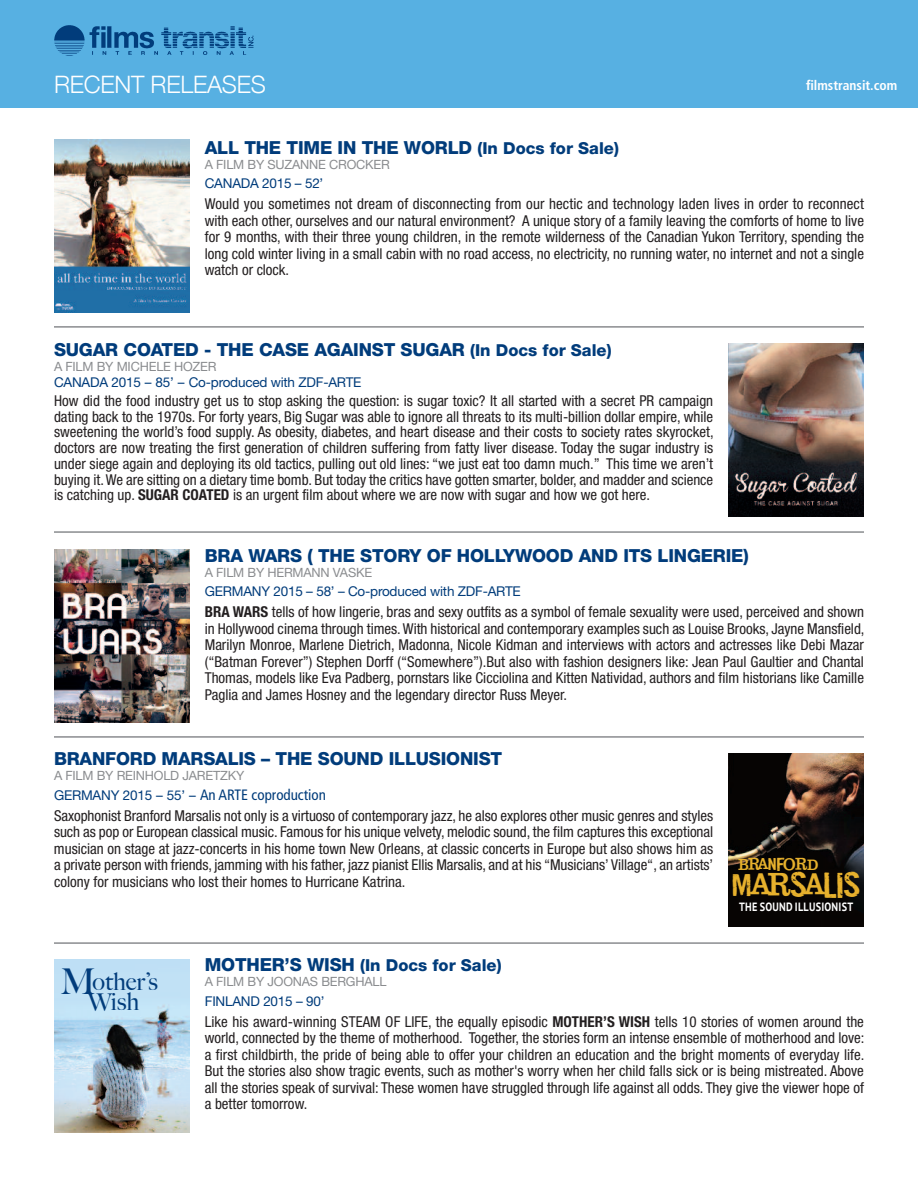
<style>
.page{position:relative;width:918px;height:1188px;background:#fff}
.page>*{position:absolute;margin:0;border:0;box-sizing:border-box;transform-origin:0 0}
.t1{font:500 35.55px "Big Caslon";color:#013c7b}
.t2{font:500 24.45px "Big Caslon";color:#013c7b}
.t3{font:300 24px "Helvetica Neue";letter-spacing:-.01em;color:#fff}
.t4{font:19.5px "jailb Ir D Jen NA";letter-spacing:-.05em;color:#e7b12d}
.t5{font:800 18px "Helvetica Neue";letter-spacing:-.01em;color:#013c7b}
.t6{font:800 16.5px "Helvetica Neue";color:#013c7b}
.t7{font:condensed 15px/16.5px "Helvetica Neue";color:#231f20;text-align:justify}
.t8{font:condensed 15px "Frutiger";color:#013c7b}
.t9{font:13.5px "Helvetica Neue";letter-spacing:-.015em;color:#013c7b}
.t10{font:700 condensed 13.5px "Frutiger";color:#fff}
.t11{font:12.75px "Helvetica Neue";letter-spacing:-.015em;color:#8a8c8f}
.t12{font:700 12px "PT Sans";letter-spacing:.025em;color:#fff;scale:.85 1}
.t13{font:10.2px "jailb Ir D Jen NA";color:#e7b12d}
.s1{font-size:16.5px}
.s2{font-weight:700}
.s3{font-family:"Helvetica Neue";font-stretch:normal;font-size:13.5px}
.s4{font-size:18px}
</style>
<div class="page">
<div style="left:0;top:0;width:918px;height:108px;background:#57b0e2"></div>
<img style="left:54px;top:25px;width:200px;height:31px">
<hr style="left:54px;top:326px;width:810px;height:2px;background:#8a8c8f">
<img style="left:54px;top:140px;width:136px;height:172px">
<hr style="left:54px;top:531px;width:810px;height:2px;background:#8a8c8f">
<img style="left:728px;top:344px;width:136px;height:172px">
<hr style="left:54px;top:736px;width:810px;height:2px;background:#8a8c8f">
<hr style="left:54px;top:942px;width:810px;height:2px;background:#8a8c8f">
<img style="left:54px;top:549px;width:136px;height:173px">
<img style="left:728px;top:754px;width:136px;height:172px">
<img style="left:54px;top:959px;width:136px;height:173px">
<h3 class="t3" style="left:54px;top:69px;width:213px">RECENT RELEASES</h3>
<p class="t10" style="left:806px;top:80px;width:93px">filmstransit.com</p>
<p class="t5" style="left:205px;top:141px;width:416px">ALL THE TIME IN THE WORLD <span class="s1">(In Docs for Sale)</span></p>
<p class="t11" style="left:205px;top:160px;width:187px">A FILM BY SUZANNE CROCKER</p>
<p class="t9" style="left:205px;top:179px;width:120px">CANADA 2015 – 52’</p>
<p class="t7" style="left:205px;top:197px;width:661px">Would you sometimes not dream of disconnecting from our hectic and technology laden lives in order to reconnect with each other, ourselves and our natural environment? A unique story of a family leaving the comforts of home to live for 9 months, with their three young children, in the remote wilderness of the Canadian Yukon Territory, spending the long cold winter living in a small cabin with no road access, no electricity, no running water, no internet and not a single watch or clock.</p>
<p class="t5" style="left:54px;top:343px;width:559px">SUGAR COATED - THE CASE AGAINST SUGAR <span class="s1">(In Docs for Sale)</span></p>
<p class="t11" style="left:54px;top:361px;width:164px">A FILM BY MICHELE HOZER</p>
<p class="t9" style="left:54px;top:377px;width:309px">CANADA 2015 – 85’ – Co-produced with ZDF-ARTE</p>
<p class="t7" style="left:54px;top:394px;width:661px;line-height:15.8px">How did the food industry get us to stop asking the question: is sugar toxic? It all started with a secret PR campaign dating back to the 1970s. For forty years, Big Sugar was able to ignore all threats to its multi-billion dollar empire, while sweetening the world’s food supply. As obesity, diabetes, and heart disease and their costs to society rates skyrocket, doctors are now treating the first generation of children suffering from fatty liver disease. Today the sugar industry is under siege again and deploying its old tactics, pulling out old lines: “we just eat too damn much.” This time we aren’t buying it.We are sitting on a dietary time bomb. But today the critics have gotten smarter, bolder, and madder and science is catching up. <span class="s2">SUGAR COATED</span> is an urgent film about where we are now with sugar and how we got here.</p>
<p class="t5" style="left:205px;top:549px;width:545px">BRA WARS ( THE STORY OF HOLLYWOOD AND ITS LINGERIE)</p>
<p class="t11" style="left:205px;top:568px;width:169px">A FILM BY HERMANN VASKE</p>
<p class="t9" style="left:205px;top:587px;width:318px">GERMANY 2015 – 58’ – Co-produced with ZDF-ARTE</p>
<p class="t7" style="left:205px;top:605px;width:661px"><span class="s2">BRA WARS</span> tells of how lingerie, bras and sexy outfits as a symbol of female sexuality were used, perceived and shown in Hollywood cinema through times.With historical and contemporary examples such as Louise Brooks, Jayne Mansfield, Marilyn Monroe, Marlene Dietrich, Madonna, Nicole Kidman and interviews with actors and actresses like Debi Mazar (“Batman Forever”) Stephen Dorff (“Somewhere”).But also with fashion designers like: Jean Paul Gaultier and Chantal Thomas, models like Eva Padberg, pornstars like Cicciolina and Kitten Natividad, authors and film historians like Camille Paglia and James Hosney and the legendary director Russ Meyer.</p>
<p class="t5" style="left:54px;top:753px;width:450px">BRANFORD MARSALIS – THE SOUND ILLUSIONIST</p>
<p class="t11" style="left:54px;top:771px;width:192px">A FILM BY REINHOLD JARETZKY</p>
<p class="t8" style="left:54px;top:789px;width:274px"><span class="s3">GERMANY 2015 – 55’ –</span> An ARTE coproduction</p>
<p class="t7" style="left:54px;top:809px;width:661px">Saxophonist Branford Marsalis not only is a virtuoso of contemporary jazz, he also explores other music genres and styles such as pop or European classical music. Famous for his unique velvety, melodic sound, the film captures this exceptional musician on stage at jazz-concerts in his home town New Orleans, at classic concerts in Europe but also shows him as a private person with friends, jamming with his father, jazz pianist Ellis Marsalis, and at his “Musicians’ Village“, an artists’ colony for musicians who lost their homes to Hurricane Katrina.</p>
<p class="t13" style="left:738px;top:861px;width:81px">BRANFORD</p>
<h3 class="t4" style="left:733px;top:880px;width:129px">MARSALIS</h3>
<p class="t12" style="left:739px;top:899px;width:136px">THE SOUND ILLUSIONIST</p>
<h1 class="t1" style="left:60px;top:961px;width:37px">M</h1>
<h2 class="t2" style="left:88px;top:988px;width:53px">Wish</h2>
<h2 class="t2" style="left:93px;top:967px;width:67px">other’s</h2>
<p class="t6" style="left:205px;top:960px;width:298px"><span class="s4">MOTHER’S WISH</span> (In Docs for Sale)</p>
<p class="t11" style="left:205px;top:977px;width:183px">A FILM BY JOONAS BERGHALL</p>
<p class="t9" style="left:205px;top:996px;width:121px">FINLAND 2015 – 90’</p>
<p class="t7" style="left:205px;top:1015px;width:661px">Like his award-winning STEAM OF LIFE, the equally episodic <span class="s2">MOTHER’S WISH</span> tells 10 stories of women around the world, connected by the theme of motherhood. Together, the stories form an intense ensemble of motherhood and love: a first childbirth, the pride of being able to offer your children an education and the bright moments of everyday life.<br>But the stories also show tragic events, such as mother's worry when her child falls sick or is being mistreated. Above all the stories speak of survival: These women have struggled through life against all odds. They give the viewer hope of a better tomorrow.</p>
</div>
